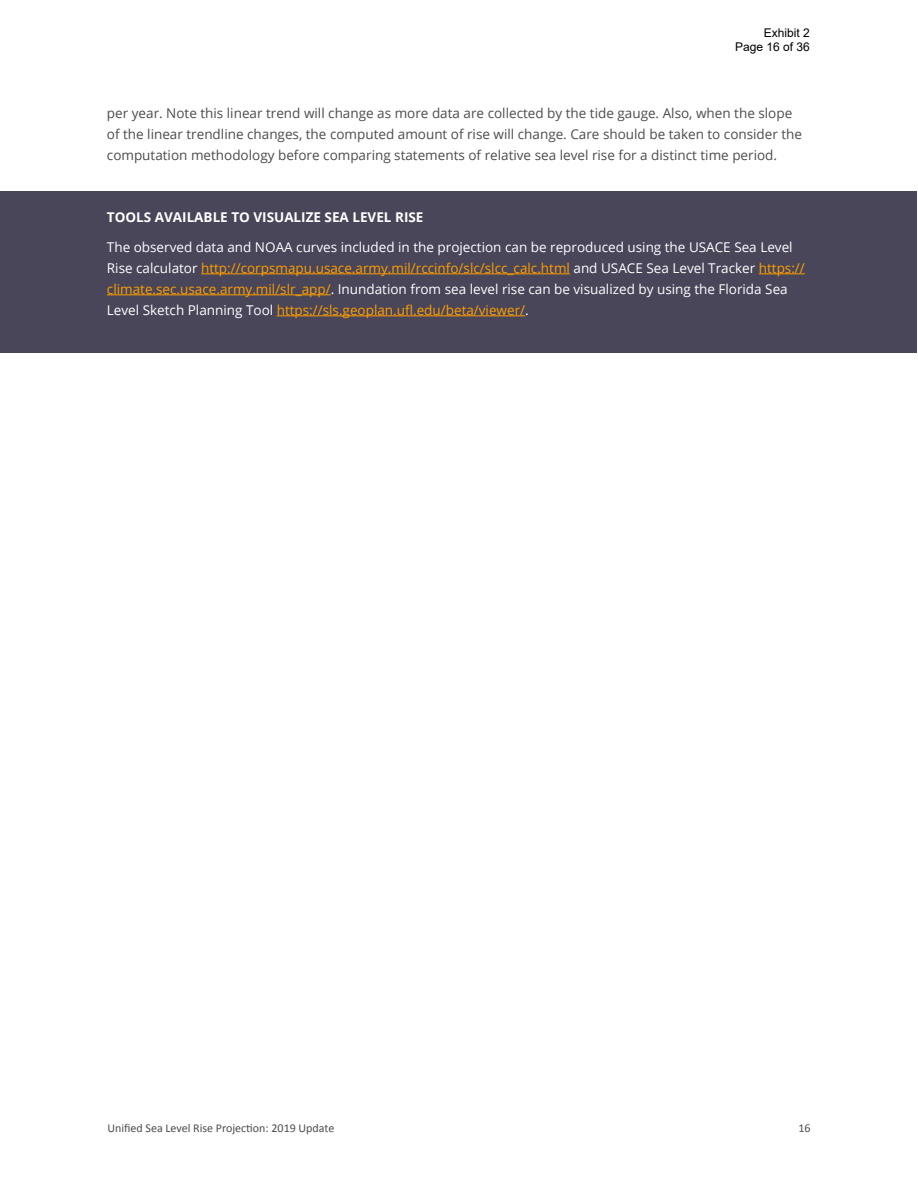
<style>
.page{position:relative;width:918px;height:1188px;background:#fff}
.page>*{position:absolute;margin:0;border:0;box-sizing:border-box;transform-origin:0 0}
.t1{font:13.5px/21px "Open Sans";color:#fff}
.t2{font:13.5px/21px "Open Sans";color:#4b4c4d}
.t3{font:700 13.5px "Open Sans";color:#fff}
.t4{font:12px "Calibri";color:#4b4c4d}
.t5{font:12px/14.4px "Arial";color:#000;text-align:right}
.s1{color:#fe9e00}
</style>
<div class="page">
<div style="left:1px;top:191px;width:916px;height:162px;background:#49465a"></div>
<hr style="left:201px;top:274px;width:369px;height:1px;background:#fe9e00">
<hr style="left:759px;top:274px;width:46px;height:1px;background:#fe9e00">
<hr style="left:107px;top:295px;width:224px;height:1px;background:#fe9e00">
<hr style="left:277px;top:316px;width:248px;height:1px;background:#fe9e00">
<p class="t5" style="left:735px;top:26px;width:76px">Exhibit 2<br>Page 16 of 36</p>
<p class="t2" style="left:107px;top:103px;width:697px">per year. Note this linear trend will change as more data are collected by the tide gauge. Also, when the slope of the linear trendline changes, the computed amount of rise will change. Care should be taken to consider the computation methodology before comparing statements of relative sea level rise for a distinct time period.</p>
<h5 class="t3" style="left:107px;top:207px;width:318px">TOOLS AVAILABLE TO VISUALIZE SEA LEVEL RISE</h5>
<p class="t1" style="left:107px;top:236px;width:699px">The observed data and NOAA curves included in the projection can be reproduced using the USACE Sea Level Rise calculator <span class="s1">http://corpsmapu.usace.army.mil/rccinfo/slc/slcc_calc.html</span> and USACE Sea Level Tracker <span class="s1">https:// climate.sec.usace.army.mil/slr_app/</span>. Inundation from sea level rise can be visualized by using the Florida Sea Level Sketch Planning Tool <span class="s1">https://sls.geoplan.ufl.edu/beta/viewer/</span>.</p>
<p class="t4" style="left:107px;top:1121px;width:228px">Unified Sea Level Rise Projection: 2019 Update</p>
<p class="t4" style="left:798px;top:1121px;width:14px">16</p>
</div>
